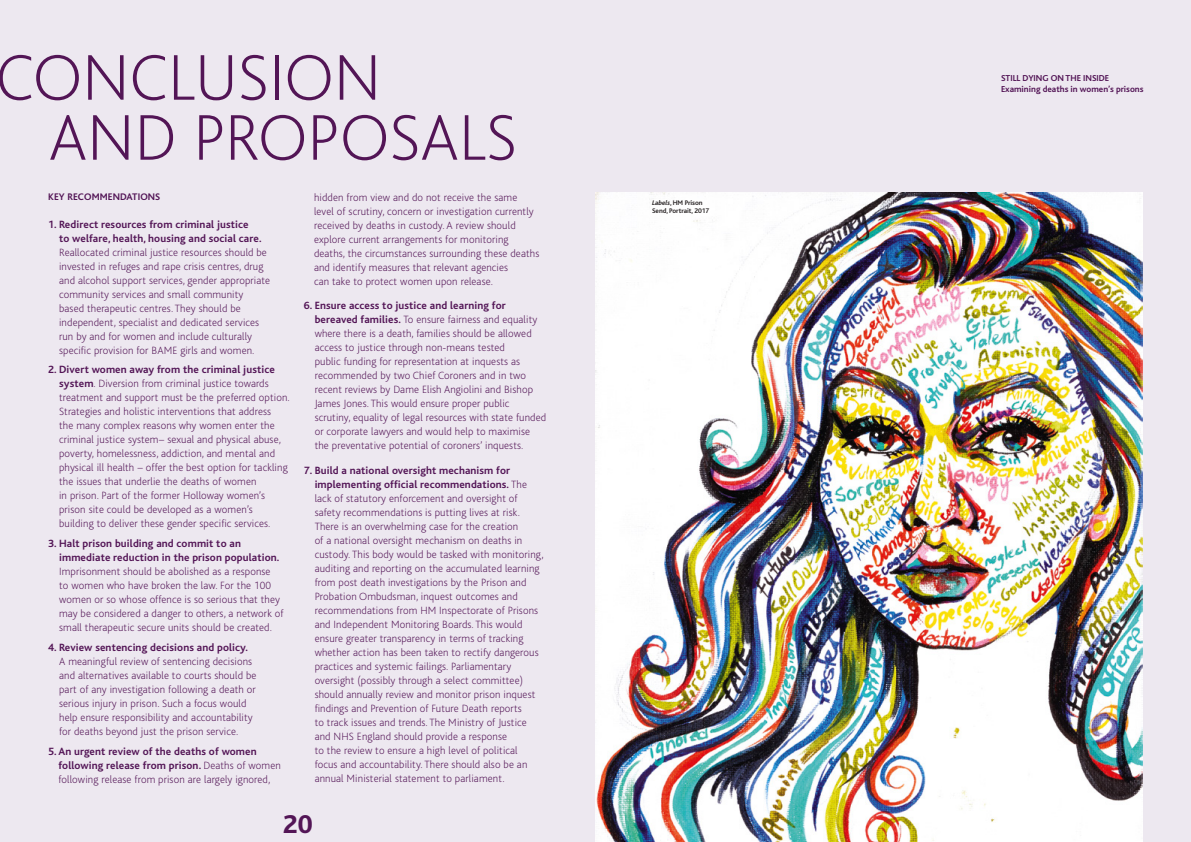
<style>
.page{position:relative;width:1191px;height:842px;background:#ede8f0}
.page>*{position:absolute;margin:0;border:0;box-sizing:border-box;transform-origin:0 0}
.t1{font:200 67.5px/60px "Bliss";color:#531556}
.t2{font:800 27px "Bliss";color:#531556}
.t3{font:200 11px/14px "Bliss";letter-spacing:.01em;color:#531556}
.t4{font:700 11px/14px "Bliss";letter-spacing:.01em;color:#531556}
.t5{font:700 10px "Bliss";letter-spacing:.01em;color:#531556}
.t6{font:700 9px/11px "Bliss";color:#531556}
.t7{font:700 7px/8px "Bliss";letter-spacing:-.01em;color:#292425}
.s1{font-weight:700}
.s2{font-weight:200}
.s3{font-style:italic}
</style>
<div class="page">
<img style="left:595px;top:192px;width:547px;height:650px">
<h1 class="t1" style="left:49px;top:49px;width:470px;text-indent:-53px">CONCLUSION<br>AND PROPOSALS</h1>
<p class="t5" style="left:48px;top:191px;width:114px">KEY RECOMMENDATIONS</p>
<p class="t4" style="left:59px;top:217px;width:204px;text-indent:-11px">1. Redirect resources from criminal justice to welfare, health, housing and social care.</p>
<p class="t3" style="left:59px;top:245px;width:212px">Reallocated criminal justice resources should be invested in refuges and rape crisis centres, drug and alcohol support services, gender appropriate community services and small community based therapeutic centres. They should be independent, specialist and dedicated services run by and for women and include culturally specific provision for BAME girls and women.</p>
<p class="t3" style="left:59px;top:363px;width:232px;text-indent:-11px"><span class="s1">2. Divert women away from the criminal justice system</span>. Diversion from criminal justice towards treatment and support must be the preferred option.<br>Strategies and holistic interventions that address<br>the many complex reasons why women enter the criminal justice system– sexual and physical abuse, poverty, homelessness, addiction, and mental and physical ill health – offer the best option for tackling the issues that underlie the deaths of women<br>in prison. Part of the former Holloway women’s prison site could be developed as a women’s building to deliver these gender specific services.</p>
<p class="t4" style="left:59px;top:537px;width:222px;text-indent:-11px">3. Halt prison building and commit to an immediate reduction in the prison population.</p>
<p class="t3" style="left:59px;top:565px;width:226px">Imprisonment should be abolished as a response<br>to women who have broken the law. For the 100 women or so whose offence is so serious that they may be considered a danger to others, a network of small therapeutic secure units should be created.</p>
<p class="t4" style="left:48px;top:640px;width:201px">4. Review sentencing decisions and policy.</p>
<p class="t3" style="left:59px;top:654px;width:199px">A meaningful review of sentencing decisions and alternatives available to courts should be part of any investigation following a death or serious injury in prison. Such a focus would help ensure responsibility and accountability for deaths beyond just the prison service.</p>
<p class="t4" style="left:58px;top:744px;width:224px;text-indent:-10px">5. An urgent review of the deaths of women following release from prison. <span class="s2">Deaths of women following release from prison are largely ignored,</span></p>
<p class="t3" style="left:314px;top:190px;width:227px">hidden from view and do not receive the same level of scrutiny, concern or investigation currently received by deaths in custody. A review should explore current arrangements for monitoring deaths, the circumstances surrounding these deaths and identify measures that relevant agencies<br>can take to protect women upon release.</p>
<p class="t3" style="left:315px;top:299px;width:233px;text-indent:-11px"><span class="s1">6. Ensure access to justice and learning for bereaved families.</span> To ensure fairness and equality where there is a death, families should be allowed access to justice through non-means tested<br>public funding for representation at inquests as recommended by two Chief Coroners and in two recent reviews by Dame Elish Angiolini and Bishop James Jones. This would ensure proper public scrutiny, equality of legal resources with state funded or corporate lawyers and would help to maximise the preventative potential of coroners’ inquests.</p>
<p class="t3" style="left:315px;top:464px;width:230px;text-indent:-11px"><span class="s1">7. Build a national oversight mechanism for implementing official recommendations.</span> The lack of statutory enforcement and oversight of safety recommendations is putting lives at risk.<br>There is an overwhelming case for the creation<br>of a national oversight mechanism on deaths in custody. This body would be tasked with monitoring, auditing and reporting on the accumulated learning from post death investigations by the Prison and Probation Ombudsman, inquest outcomes and recommendations from HM Inspectorate of Prisons and Independent Monitoring Boards. This would ensure greater transparency in terms of tracking whether action has been taken to rectify dangerous practices and systemic failings. Parliamentary oversight (possibly through a select committee) should annually review and monitor prison inquest findings and Prevention of Future Death reports<br>to track issues and trends. The Ministry of Justice and NHS England should provide a response<br>to the review to ensure a high level of political<br>focus and accountability. There should also be an annual Ministerial statement to parliament.</p>
<h2 class="t2" style="left:283px;top:811px;width:31px">20</h2>
<p class="t7" style="left:652px;top:199px;width:59px"><span class="s3">Labels</span>, HM Prison<br>Send, Portrait, 2017</p>
<p class="t6" style="left:1001px;top:73px;width:144px">STILL DYING ON THE INSIDE<br>Examining deaths in women’s prisons</p>
</div>
